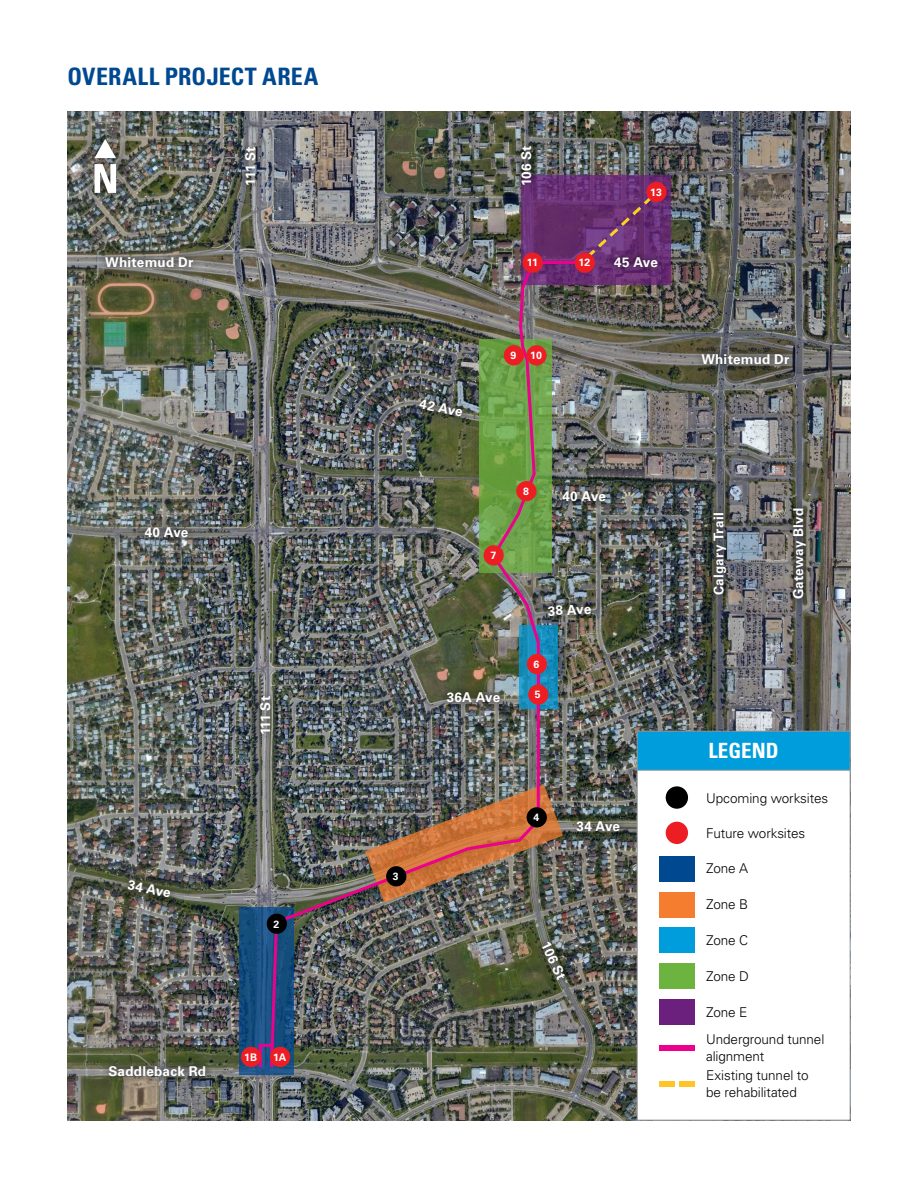
<style>
.page{position:relative;width:918px;height:1188px;background:#fff}
.page>*{position:absolute;margin:0;border:0;box-sizing:border-box;transform-origin:0 0}
.t1{font:700 condensed 24px "Univers LT Std";letter-spacing:.02em;color:#004990}
.t2{font:700 condensed 21px "Univers LT Std";color:#fff}
.t3{font:700 13.5px "Univers LT Std";letter-spacing:.015em;color:#fff}
.t4{font:300 13.5px/27.5px "Univers LT Std";letter-spacing:-.005em;color:#000}
.t5{font:700 10.5px "Univers LT Std";letter-spacing:-.01em;color:#fff}
</style>
<div class="page">
<img style="left:68px;top:112px;width:782px;height:1008px">
<svg style="left:521px;top:176px;width:150px;height:109px;background:#672f72"></svg>
<svg style="left:239px;top:908px;width:54px;height:167px;background:#174f81"></svg>
<div style="left:252px;top:689px;width:25px;height:53px;background:#000;opacity:.75"></div>
<div style="left:237px;top:139px;width:25px;height:53px;background:#000;opacity:.75"></div>
<div style="left:513px;top:138px;width:25px;height:54px;background:#000;opacity:.75"></div>
<div style="left:694px;top:346px;width:103px;height:26px;background:#000;opacity:.75"></div>
<div style="left:98px;top:249px;width:103px;height:26px;background:#000;opacity:.75"></div>
<div style="left:540px;top:597px;width:58px;height:26px;background:#000;opacity:.75"></div>
<div style="left:555px;top:484px;width:59px;height:25px;background:#000;opacity:.75"></div>
<div style="left:607px;top:249px;width:58px;height:26px;background:#000;opacity:.75"></div>
<div style="left:137px;top:520px;width:59px;height:25px;background:#000;opacity:.75"></div>
<div style="left:120px;top:873px;width:58px;height:32px;background:#000;opacity:.75"></div>
<div style="left:569px;top:813px;width:58px;height:25px;background:#000;opacity:.75"></div>
<div style="left:101px;top:1058px;width:113px;height:26px;background:#000;opacity:.75"></div>
<div style="left:705px;top:505px;width:28px;height:96px;background:#000;opacity:.75"></div>
<div style="left:785px;top:501px;width:28px;height:105px;background:#000;opacity:.75"></div>
<div style="left:72px;top:120px;width:67px;height:95px;background:#000;opacity:.5"></div>
<svg style="left:94px;top:164px;width:22px;height:29px"></svg>
<svg style="left:95px;top:139px;width:21px;height:19px"></svg>
<div style="left:637px;top:767px;width:213px;height:353px;background:#fff;border:1px solid #939598"></div>
<div style="left:637px;top:731px;width:213px;height:40px;background:#009ddc;border:1px solid #939598"></div>
<img style="left:268px;top:254px;width:319px;height:816px">
<svg style="left:257px;top:1042px;width:19px;height:28px"></svg>
<svg style="left:583px;top:193px;width:73px;height:68px;background:#6d3672"></svg>
<div style="left:270px;top:1047px;width:20px;height:20px;background:#ed1d24;border-radius:50%"></div>
<div style="left:267px;top:914px;width:20px;height:20px;background:#000;border-radius:50%"></div>
<div style="left:386px;top:866px;width:20px;height:20px;background:#000;border-radius:50%"></div>
<div style="left:526px;top:345px;width:21px;height:20px;background:#ed1d24;border-radius:50%"></div>
<div style="left:523px;top:253px;width:20px;height:20px;background:#ed1d24;border-radius:50%"></div>
<div style="left:575px;top:253px;width:20px;height:20px;background:#ed1d24;border-radius:50%"></div>
<div style="left:646px;top:182px;width:21px;height:20px;background:#ed1d24;border-radius:50%"></div>
<div style="left:527px;top:807px;width:20px;height:21px;background:#000;border-radius:50%"></div>
<div style="left:528px;top:684px;width:20px;height:21px;background:#ed1d24;border-radius:50%"></div>
<div style="left:516px;top:481px;width:20px;height:20px;background:#ed1d24;border-radius:50%"></div>
<div style="left:241px;top:1047px;width:20px;height:20px;background:#ed1d24;border-radius:50%"></div>
<div style="left:527px;top:654px;width:20px;height:20px;background:#ed1d24;border-radius:50%"></div>
<div style="left:484px;top:545px;width:20px;height:20px;background:#ed1d24;border-radius:50%"></div>
<div style="left:504px;top:345px;width:20px;height:20px;background:#ed1d24;border-radius:50%"></div>
<div style="left:660px;top:856px;width:35px;height:25px;background:#004990"></div>
<div style="left:660px;top:892px;width:35px;height:25px;background:#f47d30"></div>
<div style="left:660px;top:928px;width:35px;height:25px;background:#009ddc"></div>
<div style="left:660px;top:964px;width:35px;height:25px;background:#6cb33f"></div>
<div style="left:660px;top:1000px;width:35px;height:25px;background:#6c207e"></div>
<div style="left:660px;top:1045px;width:35px;height:6px;background:#ec008c"></div>
<div style="left:660px;top:1082px;width:15px;height:5px;background:#ffc425"></div>
<div style="left:679px;top:1082px;width:16px;height:5px;background:#ffc425"></div>
<div style="left:666px;top:822px;width:22px;height:22px;background:#ed1d24;border-radius:50%"></div>
<div style="left:666px;top:786px;width:22px;height:23px;background:#000;border-radius:50%"></div>
<h1 class="t1" style="left:68px;top:62px;width:252px">OVERALL PROJECT AREA</h1>
<p class="t3" style="left:105px;top:254px;width:89px">Whitemud Dr</p>
<p class="t3" style="left:145px;top:525px;width:45px">40 Ave</p>
<p class="t3" style="left:130px;top:877px;width:45px;rotate:11deg">34 Ave</p>
<p class="t3" style="left:108px;top:1063px;width:99px">Saddleback Rd</p>
<p class="t3" style="left:243px;top:186px;width:41px;rotate:-90deg">111 St</p>
<p class="t3" style="left:519px;top:186px;width:42px;rotate:-90deg">106 St</p>
<p class="t5" style="left:527px;top:257px;width:13px">11</p>
<p class="t5" style="left:579px;top:257px;width:13px">12</p>
<p class="t5" style="left:650px;top:186px;width:13px">13</p>
<p class="t3" style="left:614px;top:254px;width:45px">45 Ave</p>
<p class="t3" style="left:257px;top:735px;width:41px;rotate:-90deg">111 St</p>
<p class="t3" style="left:421px;top:396px;width:45px;rotate:11deg">42 Ave</p>
<p class="t5" style="left:511px;top:349px;width:7px">9</p>
<p class="t5" style="left:530px;top:349px;width:13px">10</p>
<p class="t5" style="left:490px;top:549px;width:7px">7</p>
<p class="t3" style="left:447px;top:689px;width:55px">36A Ave</p>
<p class="t5" style="left:523px;top:485px;width:7px">8</p>
<p class="t3" style="left:562px;top:489px;width:45px">40 Ave</p>
<p class="t3" style="left:547px;top:603px;width:45px;rotate:-3deg">38 Ave</p>
<p class="t5" style="left:534px;top:658px;width:7px">6</p>
<p class="t5" style="left:535px;top:688px;width:7px">5</p>
<p class="t5" style="left:274px;top:918px;width:7px">2</p>
<p class="t5" style="left:244px;top:1051px;width:14px">1B</p>
<p class="t5" style="left:273px;top:1051px;width:15px">1A</p>
<p class="t5" style="left:393px;top:870px;width:7px">3</p>
<p class="t5" style="left:533px;top:811px;width:7px">4</p>
<p class="t3" style="left:577px;top:818px;width:45px">34 Ave</p>
<p class="t3" style="left:552px;top:939px;width:42px;rotate:65deg">106 St</p>
<p class="t3" style="left:701px;top:351px;width:89px">Whitemud Dr</p>
<p class="t3" style="left:711px;top:595px;width:84px;rotate:-90deg">Calgary Trail</p>
<p class="t3" style="left:791px;top:599px;width:93px;rotate:-90deg">Gateway Blvd</p>
<h2 class="t2" style="left:709px;top:737px;width:71px">LEGEND</h2>
<p class="t4" style="left:706px;top:784px;width:124px">Upcoming worksites</p>
<p class="t4" style="left:706px;top:819px;width:101px">Future worksites</p>
<p class="t4" style="left:706px;top:855px;width:44px">Zone A</p>
<p class="t4" style="left:706px;top:891px;width:44px">Zone B</p>
<p class="t4" style="left:706px;top:926px;width:44px">Zone C</p>
<p class="t4" style="left:706px;top:962px;width:45px">Zone D</p>
<p class="t4" style="left:706px;top:998px;width:120px">Zone E<br>Underground tunnel</p>
<p class="t4" style="left:706px;top:1046px;width:104px;line-height:19.8px">alignment<br>Existing tunnel to</p>
<p class="t4" style="left:706px;top:1078px;width:92px">be rehabilitated</p>
</div>
